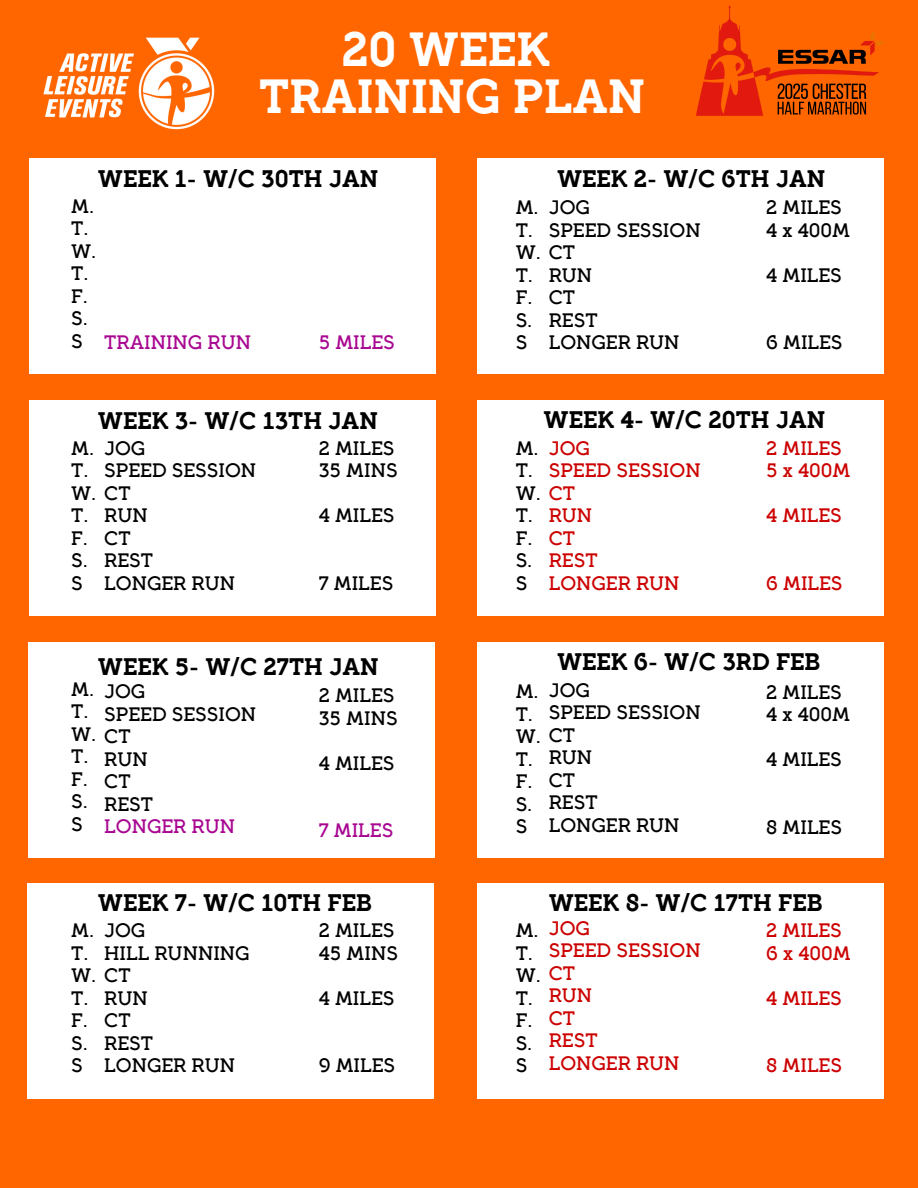
<style>
.page{position:relative;width:918px;height:1188px;background:#f60}
.page>*{position:absolute;margin:0;border:0;box-sizing:border-box;transform-origin:0 0}
.t1{font:700 48px/47.2px "Full Slab LC90";color:#fff;text-align:center}
.t2{font:700 24px "Full Slab LC90";color:#000}
.t3{font:500 19.5px/22.5px "Full Slab LC70";color:#000}
.t4{font:500 19.5px/22.5px "Full Slab LC70";color:#c00}
.t5{font:500 19.5px "Full Slab LC70";color:#a80791}
.s1{color:#a80791}
.s2{color:#c00}
</style>
<div class="page">
<div style="left:29px;top:158px;width:407px;height:216px;background:#fff"></div>
<img style="left:43px;top:37px;width:172px;height:93px">
<div style="left:477px;top:158px;width:406px;height:216px;background:#fff"></div>
<div style="left:29px;top:400px;width:407px;height:216px;background:#fff"></div>
<div style="left:477px;top:400px;width:406px;height:216px;background:#fff"></div>
<div style="left:477px;top:642px;width:406px;height:216px;background:#fff"></div>
<div style="left:477px;top:883px;width:406px;height:216px;background:#fff"></div>
<div style="left:29px;top:642px;width:406px;height:216px;background:#fff"></div>
<div style="left:28px;top:883px;width:406px;height:216px;background:#fff"></div>
<img style="left:696px;top:5px;width:188px;height:111px">
<p class="t1" style="left:259px;top:33px;width:387px">20 WEEK<br>TRAINING PLAN</p>
<h1 class="t2" style="left:98px;top:170px;width:282px">WEEK 1- W/C 30TH JAN</h1>
<h3 class="t3" style="left:71px;top:198px;width:27px">M.<br>T.<br>W.<br>T.<br>F.<br>S.<br>S</h3>
<p class="t5" style="left:104px;top:336px;width:148px">TRAINING RUN</p>
<h2 class="t5" style="left:319px;top:336px;width:78px">5 MILES</h2>
<h3 class="t2" style="left:98px;top:412px;width:282px">WEEK 3- W/C 13TH JAN</h3>
<h3 class="t3" style="left:104px;top:440px;width:153px">JOG<br>SPEED SESSION</h3>
<h3 class="t3" style="left:104px;top:507px;width:132px">RUN<br>CT<br>REST<br>LONGER RUN</h3>
<h3 class="t3" style="left:71px;top:440px;width:61px">M.<br>T.<br>W. CT<br>T.<br>F.<br>S.<br>S</h3>
<h3 class="t3" style="left:319px;top:440px;width:80px">2 MILES<br>35 MINS</h3>
<h3 class="t3" style="left:319px;top:507px;width:77px">4 MILES</h3>
<h3 class="t3" style="left:319px;top:575px;width:76px">7 MILES</h3>
<h3 class="t2" style="left:98px;top:659px;width:282px">WEEK 5- W/C 27TH JAN</h3>
<h3 class="t3" style="left:71px;top:681px;width:27px">M.<br>T.<br>W.<br>T.<br>F.<br>S.<br>S</h3>
<h2 class="t3" style="left:104px;top:683px;width:153px">JOG<br>SPEED SESSION<br>CT<br>RUN<br>CT<br>REST<br><span class="s1">LONGER RUN</span></h2>
<h3 class="t3" style="left:319px;top:687px;width:80px">2 MILES<br>35 MINS</h3>
<h2 class="t3" style="left:319px;top:755px;width:77px">4 MILES</h2>
<h3 class="t5" style="left:319px;top:824px;width:76px">7 MILES</h3>
<h2 class="t2" style="left:98px;top:895px;width:276px">WEEK 7- W/C 10TH FEB</h2>
<h3 class="t3" style="left:104px;top:922px;width:147px">JOG<br>HILL RUNNING</h3>
<h3 class="t3" style="left:104px;top:990px;width:132px">RUN<br>CT<br>REST<br>LONGER RUN</h3>
<h3 class="t3" style="left:71px;top:922px;width:61px">M.<br>T.<br>W. CT<br>T.<br>F.<br>S.<br>S</h3>
<h3 class="t3" style="left:319px;top:922px;width:81px">2 MILES<br>45 MINS</h3>
<p class="t3" style="left:319px;top:990px;width:77px">4 MILES</p>
<p class="t3" style="left:319px;top:1057px;width:78px">9 MILES</p>
<h3 class="t2" style="left:557px;top:170px;width:270px">WEEK 2- W/C 6TH JAN</h3>
<h3 class="t3" style="left:549px;top:199px;width:153px">JOG<br>SPEED SESSION</h3>
<h3 class="t3" style="left:549px;top:267px;width:132px">RUN<br>CT<br>REST<br>LONGER RUN</h3>
<h2 class="t3" style="left:516px;top:199px;width:61px">M.<br>T.<br>W. CT<br>T.<br>F.<br>S.<br>S</h2>
<h3 class="t3" style="left:766px;top:199px;width:77px">2 MILES</h3>
<h3 class="t3" style="left:766px;top:222px;width:85px">4 x 400M</h3>
<h3 class="t3" style="left:766px;top:267px;width:77px">4 MILES</h3>
<h3 class="t3" style="left:766px;top:334px;width:78px">6 MILES</h3>
<h3 class="t2" style="left:544px;top:411px;width:283px">WEEK 4- W/C 20TH JAN</h3>
<h2 class="t4" style="left:549px;top:440px;width:153px">JOG<br>SPEED SESSION</h2>
<h2 class="t4" style="left:549px;top:507px;width:132px">RUN<br>CT<br>REST<br>LONGER RUN</h2>
<h3 class="t4" style="left:766px;top:440px;width:77px">2 MILES</h3>
<p class="t4" style="left:766px;top:462px;width:86px">5 x 400M</p>
<p class="t4" style="left:766px;top:507px;width:77px">4 MILES</p>
<p class="t3" style="left:516px;top:440px;width:61px">M.<br>T.<br>W. <span class="s2">CT<br></span>T.<br>F.<br>S.<br>S</p>
<h3 class="t4" style="left:766px;top:575px;width:78px">6 MILES</h3>
<h2 class="t2" style="left:557px;top:653px;width:265px">WEEK 6- W/C 3RD FEB</h2>
<h3 class="t3" style="left:549px;top:682px;width:153px">JOG<br>SPEED SESSION</h3>
<h3 class="t3" style="left:549px;top:749px;width:132px">RUN<br>CT<br>REST<br>LONGER RUN</h3>
<p class="t3" style="left:516px;top:683px;width:61px">M.<br>T.<br>W. CT<br>T.<br>F.<br>S.<br>S</p>
<h3 class="t3" style="left:766px;top:684px;width:77px">2 MILES</h3>
<h3 class="t3" style="left:766px;top:706px;width:85px">4 x 400M</h3>
<h3 class="t3" style="left:766px;top:751px;width:77px">4 MILES</h3>
<h3 class="t3" style="left:766px;top:819px;width:77px">8 MILES</h3>
<h3 class="t3" style="left:516px;top:922px;width:27px">M.<br>T.<br>W.<br>T.<br>F.<br>S.<br>S</h3>
<h3 class="t2" style="left:549px;top:895px;width:276px">WEEK 8- W/C 17TH FEB</h3>
<h3 class="t4" style="left:549px;top:920px;width:153px">JOG<br>SPEED SESSION<br>CT<br>RUN<br>CT<br>REST<br>LONGER RUN</h3>
<h2 class="t4" style="left:766px;top:922px;width:77px">2 MILES</h2>
<h3 class="t4" style="left:766px;top:945px;width:86px">6 x 400M</h3>
<p class="t4" style="left:766px;top:990px;width:77px">4 MILES</p>
<p class="t4" style="left:766px;top:1057px;width:77px">8 MILES</p>
</div>
